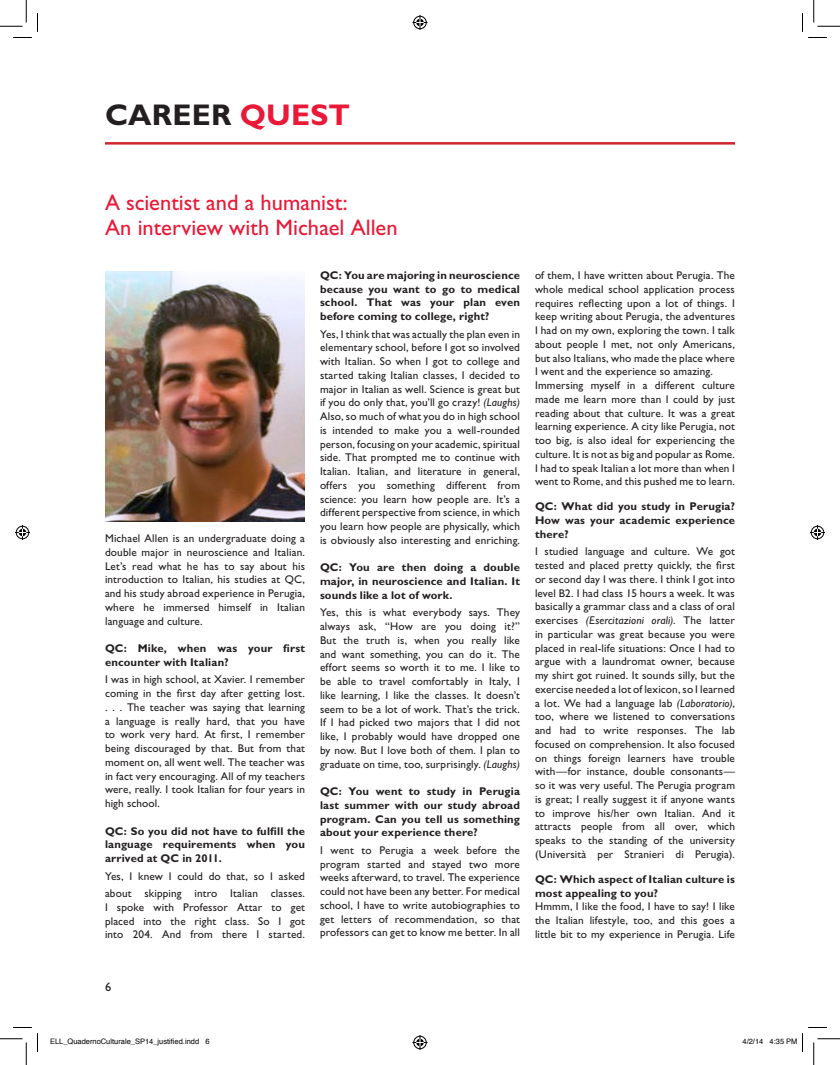
<style>
.page{position:relative;width:840px;height:1065px;background:#fff}
.page>*{position:absolute;margin:0;border:0;box-sizing:border-box;transform-origin:0 0}
.t1{font:700 30px "Gill Sans Std";letter-spacing:.01em;color:#231f20}
.t2{font:22.5px "Gill Sans Std";color:#e91938}
.t3{font:12.5px "Gill Sans Std";color:#231f20}
.t4{font:11.25px/13.8px "Gill Sans Std";letter-spacing:.015em;color:#231f20;text-align:justify}
.t5{font:700 11.25px/13.8px "Gill Sans Std";letter-spacing:.015em;color:#231f20;text-align:justify}
.t6{font:7.5px "Helvetica";color:#000}
.s1{color:#e91938}
.s2{font-style:italic}
</style>
<div class="page">
<img style="left:105px;top:272px;width:200px;height:250px">
<hr style="left:105px;top:142px;width:630px;height:3px;background:#d1232a">
<svg style="left:0;top:0;width:38px;height:38px"></svg>
<svg style="left:0;top:1027px;width:38px;height:38px"></svg>
<svg style="left:802px;top:0;width:38px;height:38px"></svg>
<svg style="left:412px;top:15px;width:16px;height:15px"></svg>
<svg style="left:412px;top:1035px;width:16px;height:15px"></svg>
<svg style="left:15px;top:525px;width:15px;height:15px"></svg>
<svg style="left:810px;top:525px;width:15px;height:15px"></svg>
<svg style="left:802px;top:1027px;width:38px;height:38px"></svg>
<p class="t1" style="left:105px;top:98px;width:247px">CAREER <span class="s1">QUEST</span></p>
<p class="t2" style="left:105px;top:190px;width:244px">A scientist and a humanist:</p>
<p class="t2" style="left:105px;top:215px;width:294px">An interview with Michael Allen</p>
<p class="t4" style="left:105px;top:532px;width:202px">Michael Allen is an undergraduate doing a double major in neuroscience and Italian.<br>Let’s read what he has to say about his introduction to Italian, his studies at QC, and his study abroad experience in Perugia, where he immersed himself in Italian language and culture.</p>
<p class="t5" style="left:105px;top:641px;width:202px">QC: Mike, when was your first encounter with Italian?</p>
<p class="t4" style="left:105px;top:673px;width:202px">I was in high school, at Xavier. I remember coming in the first day after getting lost. . . . The teacher was saying that learning a language is really hard, that you have to work very hard. At first, I remember being discouraged by that. But from that moment on, all went well. The teacher was in fact very encouraging. All of my teachers were, really. I took Italian for four years in high school.</p>
<p class="t5" style="left:105px;top:824px;width:201px">QC: So you did not have to fulfill the language requirements when you arrived at QC in 2011.</p>
<p class="t4" style="left:105px;top:867px;width:201px;line-height:17.5px">Yes, I knew I could do that, so I asked about skipping intro Italian classes.</p>
<p class="t4" style="left:105px;top:900px;width:202px">I spoke with Professor Attar to get placed into the right class. So I got into 204. And from there I started.</p>
<p class="t5" style="left:320px;top:268px;width:201px">QC: You are majoring in neuroscience because you want to go to medical school. That was your plan even before coming to college, right?</p>
<p class="t4" style="left:320px;top:327px;width:202px">Yes, I think that was actually the plan even in elementary school, before I got so involved with Italian. So when I got to college and started taking Italian classes, I decided to major in Italian as well. Science is great but if you do only that, you’ll go crazy! <span class="s2">(Laughs)<br></span>Also, so much of what you do in high school is intended to make you a well-rounded person, focusing on your academic, spiritual side. That prompted me to continue with Italian. Italian, and literature in general, offers you something different from science: you learn how people are. It’s a different perspective from science, in which you learn how people are physically, which is obviously also interesting and enriching.</p>
<p class="t5" style="left:320px;top:561px;width:202px">QC: You are then doing a double major, in neuroscience and Italian. It sounds like a lot of work.</p>
<p class="t4" style="left:320px;top:606px;width:202px">Yes, this is what everybody says. They always ask, “How are you doing it?” But the truth is, when you really like and want something, you can do it. The effort seems so worth it to me. I like to be able to travel comfortably in Italy, I like learning, I like the classes. It doesn’t seem to be a lot of work. That’s the trick.<br>If I had picked two majors that I did not like, I probably would have dropped one by now. But I love both of them. I plan to graduate on time, too, surprisingly. <span class="s2">(Laughs)</span></p>
<p class="t5" style="left:320px;top:784px;width:202px">QC: You went to study in Perugia last summer with our study abroad program. Can you tell us something about your experience there?</p>
<p class="t4" style="left:320px;top:843px;width:202px">I went to Perugia a week before the program started and stayed two more weeks afterward, to travel. The experience could not have been any better. For medical school, I have to write autobiographies to get letters of recommendation, so that professors can get to know me better. In all</p>
<p class="t4" style="left:535px;top:269px;width:202px">of them, I have written about Perugia. The whole medical school application process requires reflecting upon a lot of things. I keep writing about Perugia, the adventures I had on my own, exploring the town. I talk about people I met, not only Americans, but also Italians, who made the place where I went and the experience so amazing.</p>
<p class="t4" style="left:535px;top:379px;width:202px">Immersing myself in a different culture made me learn more than I could by just reading about that culture. It was a great learning experience. A city like Perugia, not too big, is also ideal for experiencing the culture. It is not as big and popular as Rome.<br>I had to speak Italian a lot more than when I went to Rome, and this pushed me to learn.</p>
<p class="t5" style="left:535px;top:500px;width:202px">QC: What did you study in Perugia?<br>How was your academic experience there?</p>
<p class="t4" style="left:535px;top:545px;width:202px">I studied language and culture. We got tested and placed pretty quickly, the first or second day I was there. I think I got into level B2. I had class 15 hours a week. It was basically a grammar class and a class of oral exercises <span class="s2">(Esercitazioni orali)</span>. The latter in particular was great because you were placed in real-life situations: Once I had to argue with a laundromat owner, because my shirt got ruined. It sounds silly, but the exercise needed a lot of lexicon, so I learned a lot. We had a language lab <span class="s2">(Laboratorio)</span>, too, where we listened to conversations and had to write responses. The lab focused on comprehension. It also focused on things foreign learners have trouble with—for instance, double consonants— so it was very useful. The Perugia program is great; I really suggest it if anyone wants to improve his/her own Italian. And it attracts people from all over, which speaks to the standing of the university (Università per Stranieri di Perugia).</p>
<p class="t5" style="left:535px;top:872px;width:201px">QC: Which aspect of Italian culture is most appealing to you?</p>
<p class="t4" style="left:535px;top:900px;width:201px">Hmmm, I like the food, I have to say! I like the Italian lifestyle, too, and this goes a little bit to my experience in Perugia. Life</p>
<p class="t3" style="left:105px;top:980px;width:8px">6</p>
<p class="t6" style="left:50px;top:1036px;width:161px">ELL_QuadernoCulturale_SP14_justified.indd 6</p>
<p class="t6" style="left:742px;top:1036px;width:57px">4/2/14 4:35 PM</p>
</div>
